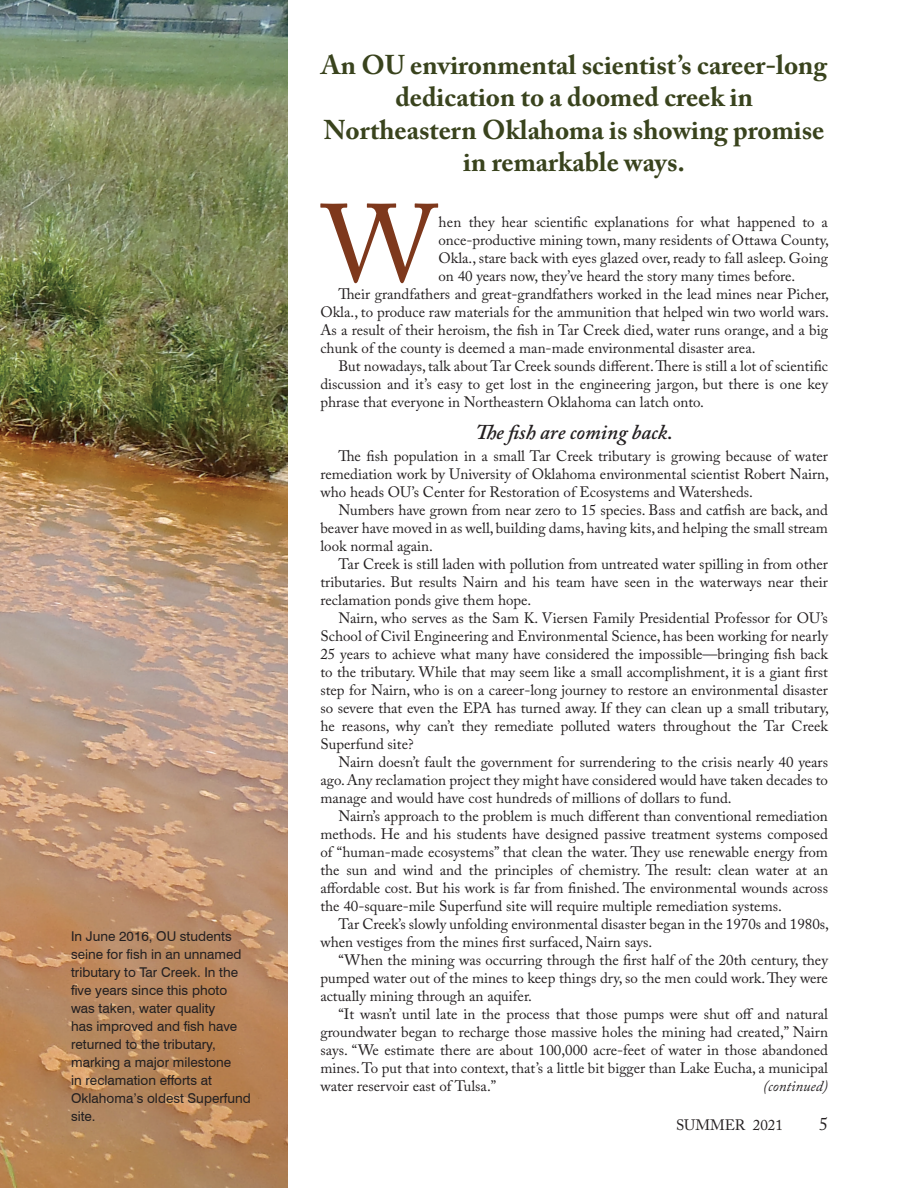
<style>
.page{position:relative;width:918px;height:1188px;background:#fff}
.page>*{position:absolute;margin:0;border:0;box-sizing:border-box;transform-origin:0 0}
.BodyText{font:109.2px "Adobe Caslon Pro";color:#7e381c}
.t1{font:700 27px/32.4px "Adobe Caslon Pro";color:#39431d;text-align:center}
.BodyText-2{font:italic 600 21px "Adobe Caslon Pro";color:#231f20}
.t2{font:18px "Adobe Caslon Pro";color:#231f20}
.BodyText-3{font:15px/18px "Adobe Caslon Pro";color:#231f20;text-align:justify}
.BodyText-4{font:italic 15px "Adobe Caslon Pro";color:#231f20}
.Cutline{font:13.5px/18px "Swiss 721 BT";color:#231f20}
</style>
<div class="page">
<img style="left:0;top:0;width:288px;height:1188px">
<p class="Cutline" style="left:71px;top:927px;width:181px">In June 2016, OU students seine for fish in an unnamed tributary to Tar Creek. In the five years since this photo was taken, water quality<br>has improved and fish have returned to the tributary, marking a major milestone<br>in reclamation efforts at<br>Oklahoma’s oldest Superfund site.</p>
<p class="t1" style="left:321px;top:48px;width:507px">An OU environmental scientist’s career-long dedication to a doomed creek in</p>
<p class="t1" style="left:324px;top:113px;width:502px">Northeastern Oklahoma is showing promise in remarkable ways.</p>
<p class="BodyText" style="left:322px;top:179px;width:116px">W</p>
<p class="BodyText-3" style="left:438px;top:213px;width:392px">hen they hear scientific explanations for what happened to a once-productive mining town, many residents of Ottawa County, Okla., stare back with eyes glazed over, ready to fall asleep. Going on 40 years now, they’ve heard the story many times before.</p>
<p class="BodyText-3" style="left:320px;top:285px;width:510px;text-indent:18px">Their grandfathers and great-grandfathers worked in the lead mines near Picher, Okla., to produce raw materials for the ammunition that helped win two world wars.<br>As a result of their heroism, the fish in Tar Creek died, water runs orange, and a big chunk of the county is deemed a man-made environmental disaster area.</p>
<p class="BodyText-3" style="left:320px;top:357px;width:509px;text-indent:18px">But nowadays, talk about Tar Creek sounds different. There is still a lot of scientific discussion and it’s easy to get lost in the engineering jargon, but there is one key phrase that everyone in Northeastern Oklahoma can latch onto.</p>
<p class="BodyText-2" style="left:476px;top:419px;width:199px">The fish are coming back.</p>
<p class="BodyText-3" style="left:320px;top:447px;width:510px;text-indent:18px">The fish population in a small Tar Creek tributary is growing because of water remediation work by University of Oklahoma environmental scientist Robert Nairn, who heads OU’s Center for Restoration of Ecosystems and Watersheds.</p>
<p class="BodyText-3" style="left:320px;top:501px;width:509px;text-indent:18px">Numbers have grown from near zero to 15 species. Bass and catfish are back, and beaver have moved in as well, building dams, having kits, and helping the small stream look normal again.</p>
<p class="BodyText-3" style="left:320px;top:555px;width:509px;text-indent:18px">Tar Creek is still laden with pollution from untreated water spilling in from other tributaries. But results Nairn and his team have seen in the waterways near their reclamation ponds give them hope.</p>
<p class="BodyText-3" style="left:320px;top:609px;width:510px;text-indent:18px">Nairn, who serves as the Sam K. Viersen Family Presidential Professor for OU’s School of Civil Engineering and Environmental Science, has been working for nearly 25 years to achieve what many have considered the impossible—bringing fish back to the tributary. While that may seem like a small accomplishment, it is a giant first step for Nairn, who is on a career-long journey to restore an environmental disaster so severe that even the EPA has turned away. If they can clean up a small tributary, he reasons, why can’t they remediate polluted waters throughout the Tar Creek Superfund site?</p>
<p class="BodyText-3" style="left:320px;top:753px;width:509px;text-indent:18px">Nairn doesn’t fault the government for surrendering to the crisis nearly 40 years ago. Any reclamation project they might have considered would have taken decades to manage and would have cost hundreds of millions of dollars to fund.</p>
<p class="BodyText-3" style="left:320px;top:807px;width:509px;text-indent:18px">Nairn’s approach to the problem is much different than conventional remediation methods. He and his students have designed passive treatment systems composed of “human-made ecosystems” that clean the water. They use renewable energy from the sun and wind and the principles of chemistry. The result: clean water at an affordable cost. But his work is far from finished. The environmental wounds across the 40-square-mile Superfund site will require multiple remediation systems.</p>
<p class="BodyText-3" style="left:320px;top:915px;width:510px;text-indent:18px">Tar Creek’s slowly unfolding environmental disaster began in the 1970s and 1980s, when vestiges from the mines first surfaced, Nairn says.</p>
<p class="BodyText-3" style="left:320px;top:951px;width:510px;text-indent:18px">“When the mining was occurring through the first half of the 20th century, they pumped water out of the mines to keep things dry, so the men could work. They were actually mining through an aquifer.</p>
<p class="BodyText-3" style="left:320px;top:1005px;width:509px;text-indent:18px">“It wasn’t until late in the process that those pumps were shut off and natural groundwater began to recharge those massive holes the mining had created,” Nairn says. “We estimate there are about 100,000 acre-feet of water in those abandoned mines. To put that into context, that’s a little bit bigger than Lake Eucha, a municipal water reservoir east of Tulsa.”</p>
<p class="BodyText-4" style="left:763px;top:1077px;width:66px">(continued)</p>
<p class="BodyText-3" style="left:676px;top:1116px;width:108px">SUMMER 2021</p>
<p class="t2" style="left:819px;top:1114px;width:10px">5</p>
</div>
